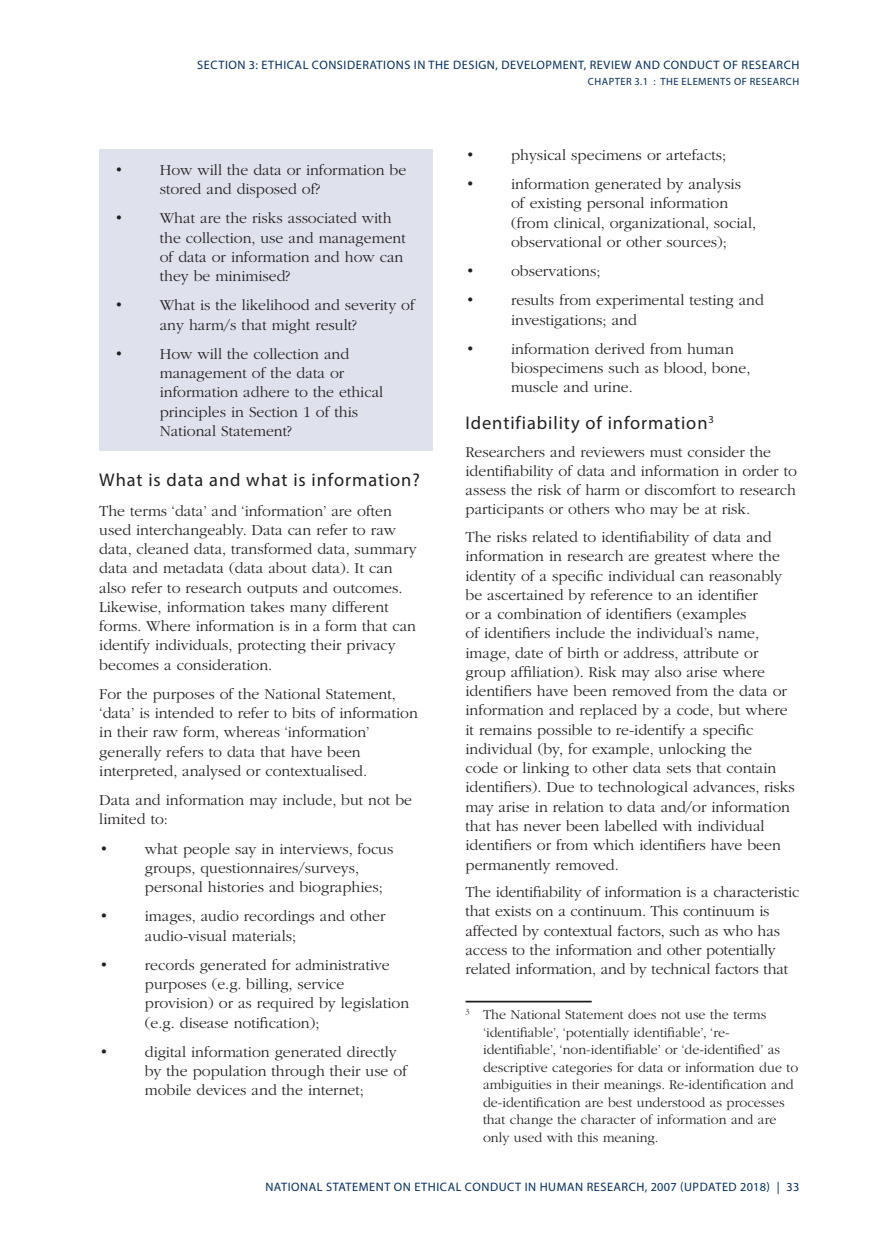
<style>
.page{position:relative;width:874px;height:1241px;background:#fff}
.page>*{position:absolute;margin:0;border:0;box-sizing:border-box;transform-origin:0 0}
.Head_2{font:18.38px "Myriad Pro";letter-spacing:.05em;color:#231f20}
.body_text{font:300 15.75px/19.2px "ITC Garamond Std";color:#231f20}
.Indent{font:300 15.75px/19.2px "ITC Garamond Std";color:#231f20}
.footnote_text{font:300 14px/17.5px "ITC Garamond Std";color:#231f20}
.t1{font:12.25px "Myriad Pro";letter-spacing:.045em;color:#002e64}
.t2{font:10.5px "Myriad Pro";letter-spacing:.045em;color:#002e64}
</style>
<div class="page">
<div style="left:99px;top:149px;width:334px;height:301px;background:#dfe1ec"></div>
<hr style="left:465px;top:1000px;width:126px;height:2px;background:#231f20">
<p class="t1" style="left:197px;top:57px;width:603px">SECTION 3: ETHICAL CONSIDERATIONS IN THE DESIGN, DEVELOPMENT, REVIEW AND CONDUCT OF RESEARCH</p>
<p class="t2" style="left:587px;top:74px;width:213px">CHAPTER 3.1 : THE ELEMENTS OF RESEARCH</p>
<p class="Indent" style="left:160px;top:160px;width:248px;text-indent:-45px">• How will the data or information be stored and disposed of?</p>
<p class="Indent" style="left:160px;top:209px;width:247px;text-indent:-45px">• What are the risks associated with the collection, use and management of data or information and how can they be minimised?</p>
<p class="Indent" style="left:160px;top:296px;width:256px;text-indent:-45px">• What is the likelihood and severity of any harm/s that might result?</p>
<p class="Indent" style="left:160px;top:344px;width:225px;text-indent:-45px">• How will the collection and management of the data or information adhere to the ethical principles in Section 1 of this<br>National Statement?</p>
<p class="Head_2" style="left:99px;top:469px;width:322px">What is data and what is information?</p>
<p class="body_text" style="left:99px;top:501px;width:319px">The terms ‘data’ and ‘information’ are often used interchangeably. Data can refer to raw data, cleaned data, transformed data, summary data and metadata (data about data). It can also refer to research outputs and outcomes.<br>Likewise, information takes many different forms. Where information is in a form that can identify individuals, protecting their privacy becomes a consideration.</p>
<p class="body_text" style="left:99px;top:684px;width:320px">For the purposes of the National Statement, ‘data’ is intended to refer to bits of information in their raw form, whereas ‘information’ generally refers to data that have been interpreted, analysed or contextualised.</p>
<p class="body_text" style="left:99px;top:790px;width:314px">Data and information may include, but not be limited to:</p>
<p class="Indent" style="left:145px;top:839px;width:250px;text-indent:-45px">• what people say in interviews, focus groups, questionnaires/surveys, personal histories and biographies;</p>
<p class="Indent" style="left:145px;top:906px;width:242px;text-indent:-45px">• images, audio recordings and other audio‑visual materials;</p>
<p class="Indent" style="left:145px;top:955px;width:266px;text-indent:-45px">• records generated for administrative purposes (e.g. billing, service provision) or as required by legislation (e.g. disease notification);</p>
<p class="Indent" style="left:145px;top:1042px;width:264px;text-indent:-45px">• digital information generated directly by the population through their use of mobile devices and the internet;</p>
<p class="Indent" style="left:465px;top:146px;width:262px">• physical specimens or artefacts;</p>
<p class="Indent" style="left:511px;top:175px;width:246px;text-indent:-45px">• information generated by analysis of existing personal information (from clinical, organizational, social, observational or other sources);</p>
<p class="Indent" style="left:465px;top:262px;width:136px">• observations;</p>
<p class="Indent" style="left:511px;top:291px;width:254px;text-indent:-45px">• results from experimental testing and investigations; and</p>
<p class="Indent" style="left:511px;top:339px;width:241px;text-indent:-45px">• information derived from human biospecimens such as blood, bone, muscle and urine.</p>
<p class="Head_2" style="left:465px;top:411px;width:250px">Identifiability of information<sup>3</sup></p>
<p class="body_text" style="left:465px;top:442px;width:333px">Researchers and reviewers must consider the identifiability of data and information in order to assess the risk of harm or discomfort to research participants or others who may be at risk.</p>
<p class="body_text" style="left:465px;top:527px;width:330px">The risks related to identifiability of data and information in research are greatest where the identity of a specific individual can reasonably be ascertained by reference to an identifier<br>or a combination of identifiers (examples<br>of identifiers include the individual’s name, image, date of birth or address, attribute or group affiliation). Risk may also arise where identifiers have been removed from the data or information and replaced by a code, but where it remains possible to re-identify a specific individual (by, for example, unlocking the<br>code or linking to other data sets that contain identifiers). Due to technological advances, risks may arise in relation to data and/or information that has never been labelled with individual identifiers or from which identifiers have been permanently removed.</p>
<p class="body_text" style="left:465px;top:882px;width:335px">The identifiability of information is a characteristic that exists on a continuum. This continuum is affected by contextual factors, such as who has access to the information and other potentially related information, and by technical factors that</p>
<p class="footnote_text" style="left:483px;top:1005px;width:316px;text-indent:-18px"><sup>3</sup> The National Statement does not use the terms ‘identifiable’, ‘potentially identifiable’, ‘re&shy;identifiable’, ‘non-identifiable’ or ‘de-identified’ as descriptive categories for data or information due to ambiguities in their meanings. Re-identification and de-identification are best understood as processes that change the character of information and are only used with this meaning.</p>
<p class="t1" style="left:265px;top:1178px;width:535px">NATIONAL STATEMENT ON ETHICAL CONDUCT IN HUMAN RESEARCH, 2007 (UPDATED 2018) | 33</p>
</div>
